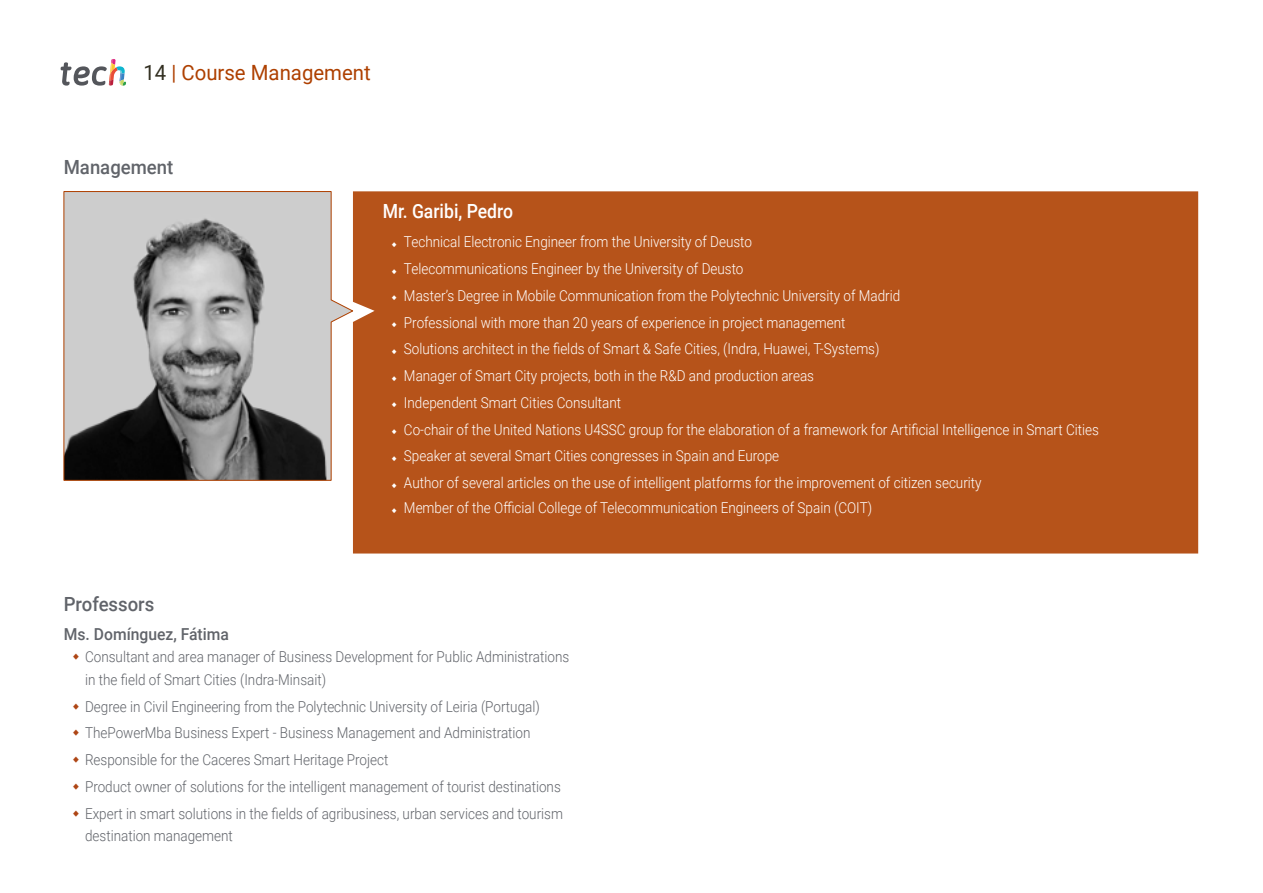
<style>
.page{position:relative;width:1263px;height:893px;background:#fff}
.page>*{position:absolute;margin:0;border:0;box-sizing:border-box;transform-origin:0 0}
.t1{font:21px "Roboto";color:#ae4000}
.t2{font:500 19.5px "Roboto";color:#61646a;scale:.95 1}
.t3{font:500 19.5px "Roboto";color:#fff;scale:.9 1}
.t4{font:500 16.5px "Roboto";color:#61646a;scale:.95 1}
.t5{font:300 15px/26.7px "Roboto";color:#fff;scale:.9 1}
.t6{font:300 15px/26.7px "Roboto";color:#61646a;scale:.9 1}
.s1{color:#312e20}
</style>
<div class="page">
<svg style="left:61px;top:59px;width:65px;height:27px"></svg>
<div style="left:353px;top:191px;width:845px;height:362px;background:#b6531a"></div>
<svg style="left:64px;top:191px;width:289px;height:290px;background:#a2a1a0"></svg>
<svg style="left:392px;top:242px;width:5px;height:5px"></svg>
<svg style="left:392px;top:269px;width:5px;height:5px"></svg>
<svg style="left:392px;top:295px;width:5px;height:5px"></svg>
<svg style="left:392px;top:322px;width:5px;height:5px"></svg>
<svg style="left:392px;top:349px;width:5px;height:5px"></svg>
<svg style="left:392px;top:376px;width:5px;height:5px"></svg>
<svg style="left:392px;top:402px;width:5px;height:5px"></svg>
<svg style="left:392px;top:429px;width:5px;height:5px"></svg>
<svg style="left:392px;top:456px;width:5px;height:5px"></svg>
<svg style="left:392px;top:483px;width:5px;height:5px"></svg>
<svg style="left:392px;top:508px;width:5px;height:5px"></svg>
<h1 class="t1" style="left:144px;top:57px;width:229px"><span class="s1">14</span> | Course Management</h1>
<h2 class="t2" style="left:64px;top:154px;width:117px">Management</h2>
<h2 class="t2" style="left:64px;top:590px;width:97px">Professors</h2>
<h2 class="t3" style="left:383px;top:197px;width:146px">Mr. Garibi, Pedro</h2>
<p class="t5" style="left:404px;top:228px;width:774px">Technical Electronic Engineer from the University of Deusto<br>Telecommunications Engineer by the University of Deusto<br>Master’s Degree in Mobile Communication from the Polytechnic University of Madrid<br>Professional with more than 20 years of experience in project management<br>Solutions architect in the fields of Smart &amp; Safe Cities, (Indra, Huawei, T-Systems)<br>Manager of Smart City projects, both in the R&amp;D and production areas<br>Independent Smart Cities Consultant<br>Co-chair of the United Nations U4SSC group for the elaboration of a framework for Artificial Intelligence in Smart Cities Speaker at several Smart Cities congresses in Spain and Europe<br>Author of several articles on the use of intelligent platforms for the improvement of citizen security</p>
<p class="t5" style="left:404px;top:494px;width:522px">Member of the Official College of Telecommunication Engineers of Spain (COIT)</p>
<p class="t4" style="left:64px;top:623px;width:175px">Ms. Domínguez, Fátima</p>
<p class="t6" style="left:85px;top:645px;width:540px;line-height:22.5px">Consultant and area manager of Business Development for Public Administrations in the field of Smart Cities (Indra-Minsait)</p>
<p class="t6" style="left:85px;top:692px;width:533px">Degree in Civil Engineering from the Polytechnic University of Leiria (Portugal)<br>ThePowerMba Business Expert - Business Management and Administration Responsible for the Caceres Smart Heritage Project<br>Product owner of solutions for the intelligent management of tourist destinations Expert in smart solutions in the fields of agribusiness, urban services and tourism</p>
<p class="t6" style="left:85px;top:822px;width:166px">destination management</p>
</div>
